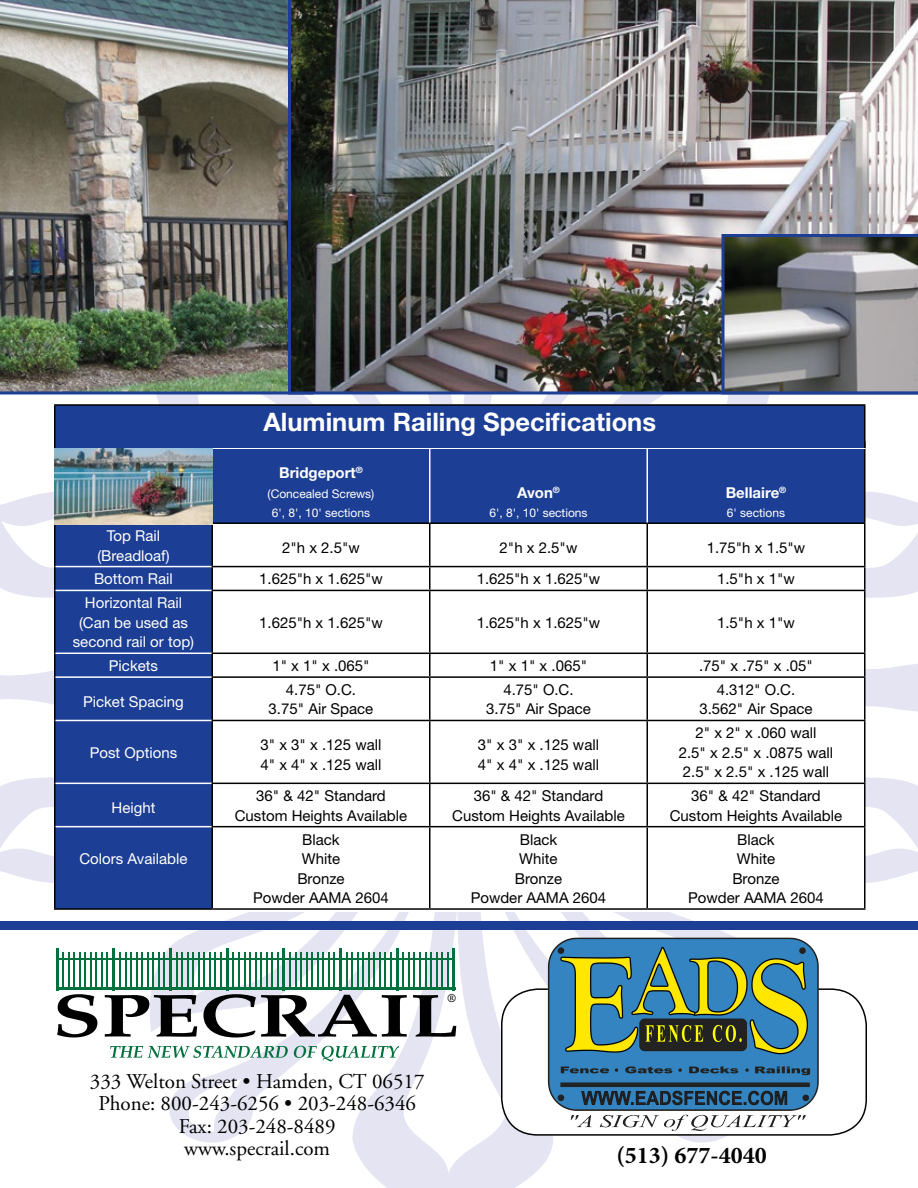
<style>
.page{position:relative;width:918px;height:1188px;background:#fff}
.page>*{position:absolute;margin:0;border:0;box-sizing:border-box;transform-origin:0 0}
.t1{font:700 60.75px "Palatino";color:#000;scale:1.32 1}
.t2{font:700 25.5px "Helvetica Neue";color:#fff}
.t3{font:700 24px "Minion Pro";color:#000}
.t4{font:21px/22.5px "Adobe Garamond";color:#000;text-align:center}
.t5{font:15px/19.5px "Helvetica Neue";color:#000;text-align:center}
.t6{font:15px/19.5px "Helvetica Neue";color:#fff;text-align:center}
.t7{font:700 15px "Helvetica Neue";color:#fff}
.t8{font:12px/19.5px "Helvetica Neue";color:#fff;text-align:center}
.t9{font:700 11.55px "Palatino";color:#000}
</style>
<div class="page">
<svg style="left:0;top:0;width:288px;height:116px;background:#8c908a"></svg>
<svg style="left:288px;top:0;width:630px;height:116px;background:#717274"></svg>
<img style="left:0;top:116px;width:918px;height:1020px">
<p class="t6" style="left:97px;top:526px;width:74px">Top Rail (Breadloaf)</p>
<h2 class="t2" style="left:263px;top:406px;width:394px">Aluminum Railing Specifications</h2>
<p class="t7" style="left:279px;top:464px;width:85px">Bridgeport<sup>®</sup></p>
<p class="t8" style="left:268px;top:484px;width:108px">(Concealed Screws)<br>6', 8', 10' sections</p>
<p class="t7" style="left:517px;top:483px;width:44px">Avon<sup>®</sup></p>
<p class="t8" style="left:489px;top:503px;width:100px">6', 8', 10' sections</p>
<p class="t7" style="left:726px;top:483px;width:62px">Bellaire<sup>®</sup></p>
<p class="t8" style="left:727px;top:503px;width:60px">6' sections</p>
<p class="t5" style="left:282px;top:538px;width:79px">2"h x 2.5"w</p>
<p class="t5" style="left:500px;top:538px;width:79px">2"h x 2.5"w</p>
<p class="t5" style="left:707px;top:538px;width:100px">1.75"h x 1.5"w</p>
<p class="t6" style="left:94px;top:569px;width:80px">Bottom Rail</p>
<p class="t5" style="left:259px;top:569px;width:125px">1.625"h x 1.625"w</p>
<p class="t5" style="left:477px;top:569px;width:125px">1.625"h x 1.625"w</p>
<p class="t5" style="left:717px;top:569px;width:79px">1.5"h x 1"w</p>
<p class="t6" style="left:73px;top:593px;width:123px">Horizontal Rail (Can be used as second rail or top)</p>
<p class="t5" style="left:259px;top:612px;width:125px">1.625"h x 1.625"w</p>
<p class="t5" style="left:477px;top:612px;width:125px">1.625"h x 1.625"w</p>
<p class="t5" style="left:717px;top:612px;width:79px">1.5"h x 1"w</p>
<p class="t6" style="left:109px;top:656px;width:51px">Pickets</p>
<p class="t5" style="left:272px;top:656px;width:99px">1" x 1" x .065"</p>
<p class="t5" style="left:490px;top:656px;width:99px">1" x 1" x .065"</p>
<p class="t5" style="left:699px;top:656px;width:115px">.75" x .75" x .05"</p>
<p class="t6" style="left:83px;top:692px;width:102px">Picket Spacing</p>
<p class="t5" style="left:269px;top:680px;width:106px">4.75" O.C.<br>3.75" Air Space</p>
<p class="t5" style="left:486px;top:680px;width:106px">4.75" O.C.<br>3.75" Air Space</p>
<p class="t5" style="left:699px;top:680px;width:115px">4.312" O.C.<br>3.562" Air Space</p>
<p class="t6" style="left:90px;top:743px;width:89px">Post Options</p>
<p class="t5" style="left:260px;top:735px;width:123px;text-align:left">3" x 3" x .125 wall<br>4" x 4" x .125 wall</p>
<p class="t5" style="left:478px;top:735px;width:123px;text-align:left">3" x 3" x .125 wall<br>4" x 4" x .125 wall</p>
<p class="t5" style="left:679px;top:723px;width:156px">2" x 2" x .060 wall<br>2.5" x 2.5" x .0875 wall<br>2.5" x 2.5" x .125 wall</p>
<p class="t6" style="left:112px;top:798px;width:45px">Height</p>
<p class="t5" style="left:235px;top:786px;width:174px">36" &amp; 42" Standard<br>Custom Heights Available</p>
<p class="t5" style="left:452px;top:786px;width:174px">36" &amp; 42" Standard<br>Custom Heights Available</p>
<p class="t5" style="left:670px;top:786px;width:174px">36" &amp; 42" Standard<br>Custom Heights Available</p>
<p class="t6" style="left:79px;top:849px;width:110px">Colors Available</p>
<p class="t5" style="left:253px;top:829px;width:137px">Black<br>White<br>Bronze<br>Powder AAMA 2604</p>
<p class="t5" style="left:471px;top:829px;width:137px">Black<br>White<br>Bronze<br>Powder AAMA 2604</p>
<p class="t5" style="left:688px;top:829px;width:137px">Black<br>White<br>Bronze<br>Powder AAMA 2604</p>
<h1 class="t1" style="left:52px;top:980px;width:309px">SPECRAIL</h1>
<p class="t9" style="left:447px;top:992px;width:10px">®</p>
<h3 class="t4" style="left:90px;top:1070px;width:336px">333 Welton Street • Hamden, CT 06517<br>Phone: 800-243-6256 • 203-248-6346<br>Fax: 203-248-8489<br>www.specrail.com</h3>
<h3 class="t3" style="left:617px;top:1138px;width:152px">(513) 677-4040</h3>
</div>
